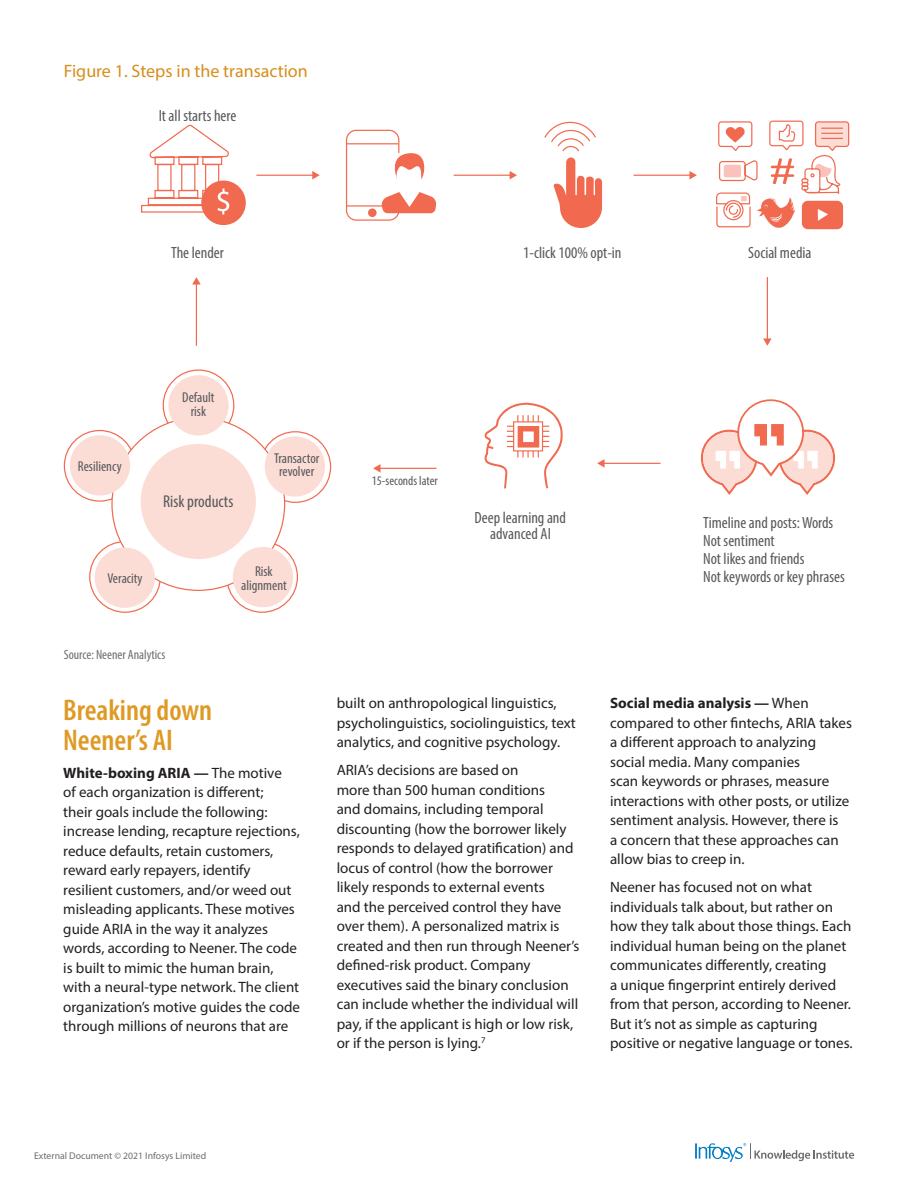
<style>
.page{position:relative;width:918px;height:1188px;background:#fff}
.page>*{position:absolute;margin:0;border:0;box-sizing:border-box;transform-origin:0 0}
.t1{font:600 condensed 30px/30px "Myriad Pro";color:#df9a25}
.t2{font:18px "Myriad Pro";color:#d88d1a}
.t3{font:condensed 17.25px "Myriad Pro";color:#57585a}
.t4{font:condensed 16.35px/18px "Myriad Pro";color:#57585a;text-align:center}
.t5{font:15px/19.5px "Myriad Pro";color:#231f20}
.t6{font:condensed 14.25px/13.8px "Myriad Pro";color:#57585a;text-align:center}
.t7{font:condensed 13.5px "Myriad Pro";color:#6c6d70}
.t8{font:condensed 13.05px "Myriad Pro";color:#57585a}
.t9{font:9.75px "Myriad Pro";color:#6c6d70}
.s1{font-weight:700}
</style>
<div class="page">
<svg style="left:695px;top:1143px;width:159px;height:19px"></svg>
<div style="left:201px;top:181px;width:45px;height:44px;background:#f16a4f;border-radius:50%"></div>
<svg style="left:141px;top:124px;width:90px;height:91px"></svg>
<div style="left:346px;top:130px;width:53px;height:91px;border:1px solid #f16a4f;border-radius:10px"></div>
<hr style="left:347px;top:143px;width:51px;height:1px;background:#f16a4f">
<hr style="left:347px;top:205px;width:51px;height:2px;background:#f16a4f">
<div style="left:368px;top:209px;width:9px;height:8px;background:#f16a4f;border-radius:50%"></div>
<svg style="left:394px;top:151px;width:31px;height:28px"></svg>
<svg style="left:381px;top:192px;width:56px;height:21px"></svg>
<svg style="left:544px;top:121px;width:58px;height:107px"></svg>
<svg style="left:701px;top:399px;width:134px;height:96px"></svg>
<svg style="left:485px;top:403px;width:78px;height:85px"></svg>
<svg style="left:64px;top:369px;width:268px;height:244px"></svg>
<div style="left:112px;top:418px;width:173px;height:172px;background:#fff;border-radius:50%"></div>
<div style="left:168px;top:375px;width:61px;height:60px;background:#fbddd6;border-radius:50%"></div>
<div style="left:141px;top:444px;width:115px;height:115px;background:#fbddd6;border-radius:50%"></div>
<div style="left:265px;top:436px;width:60px;height:61px;background:#fbddd6;border-radius:50%"></div>
<div style="left:233px;top:547px;width:60px;height:60px;background:#fbddd6;border-radius:50%"></div>
<div style="left:95px;top:548px;width:60px;height:60px;background:#fbddd6;border-radius:50%"></div>
<div style="left:70px;top:435px;width:60px;height:61px;background:#fbddd6;border-radius:50%"></div>
<hr style="left:256px;top:175px;width:58px;height:1px;background:#f16a4f">
<svg style="left:312px;top:171px;width:8px;height:8px"></svg>
<hr style="left:454px;top:175px;width:57px;height:1px;background:#f16a4f">
<svg style="left:510px;top:171px;width:7px;height:8px"></svg>
<hr style="left:634px;top:175px;width:57px;height:1px;background:#f16a4f">
<svg style="left:689px;top:171px;width:8px;height:8px"></svg>
<hr style="left:603px;top:463px;width:57px;height:1px;background:#f16a4f">
<svg style="left:597px;top:459px;width:8px;height:9px"></svg>
<hr style="left:379px;top:468px;width:57px;height:1px;background:#f16a4f">
<svg style="left:373px;top:464px;width:8px;height:9px"></svg>
<hr style="left:196px;top:283px;width:1px;height:63px;background:#f16a4f">
<svg style="left:192px;top:277px;width:9px;height:8px"></svg>
<hr style="left:767px;top:277px;width:1px;height:63px;background:#f16a4f">
<svg style="left:763px;top:338px;width:9px;height:8px"></svg>
<svg style="left:716px;top:120px;width:134px;height:110px"></svg>
<p class="t2" style="left:64px;top:60px;width:246px">Figure 1. Steps in the transaction</p>
<p class="t4" style="left:159px;top:106px;width:79px">It all starts here</p>
<p class="t4" style="left:171px;top:244px;width:54px">The lender</p>
<p class="t4" style="left:523px;top:244px;width:100px">1-click 100% opt-in</p>
<p class="t4" style="left:748px;top:244px;width:65px">Social media</p>
<p class="t6" style="left:78px;top:459px;width:45px">Resiliency</p>
<p class="t6" style="left:182px;top:390px;width:34px">Default risk</p>
<p class="t3" style="left:163px;top:491px;width:72px">Risk products</p>
<p class="t6" style="left:274px;top:451px;width:47px">Transactor revolver</p>
<p class="t6" style="left:107px;top:571px;width:37px">Veracity</p>
<p class="t6" style="left:241px;top:564px;width:47px">Risk alignment</p>
<p class="t8" style="left:372px;top:472px;width:67px">15-seconds later</p>
<p class="t4" style="left:475px;top:509px;width:93px;line-height:16.4px">Deep learning and advanced AI</p>
<p class="t4" style="left:703px;top:514px;width:143px;text-align:left">Timeline and posts: Words<br>Not sentiment<br>Not likes and friends<br>Not keywords or key phrases</p>
<p class="t7" style="left:64px;top:647px;width:103px">Source: Neener Analytics</p>
<h1 class="t1" style="left:63px;top:695px;width:150px">Breaking down<br>Neener’s AI</h1>
<p class="t5" style="left:63px;top:763px;width:238px"><span class="s1">White-boxing ARIA —</span> The motive<br>of each organization is different;<br>their goals include the following: increase lending, recapture rejections, reduce defaults, retain customers, reward early repayers, identify resilient customers, and/or weed out misleading applicants. These motives guide ARIA in the way it analyzes words, according to Neener. The code is built to mimic the human brain, with a neural-type network. The client organization’s motive guides the code through millions of neurons that are</p>
<p class="t5" style="left:337px;top:693px;width:241px">built on anthropological linguistics, psycholinguistics, sociolinguistics, text analytics, and cognitive psychology.</p>
<p class="t5" style="left:337px;top:760px;width:244px">ARIA’s decisions are based on<br>more than 500 human conditions<br>and domains, including temporal discounting (how the borrower likely responds to delayed gratification) and locus of control (how the borrower likely responds to external events<br>and the perceived control they have over them). A personalized matrix is created and then run through Neener’s defined-risk product. Company executives said the binary conclusion can include whether the individual will pay, if the applicant is high or low risk, or if the person is lying.<sup>7</sup></p>
<p class="t5" style="left:610px;top:693px;width:243px"><span class="s1">Social media analysis —</span> When compared to other fintechs, ARIA takes a different approach to analyzing social media. Many companies<br>scan keywords or phrases, measure interactions with other posts, or utilize sentiment analysis. However, there is<br>a concern that these approaches can allow bias to creep in.</p>
<p class="t5" style="left:610px;top:877px;width:244px">Neener has focused not on what individuals talk about, but rather on how they talk about those things. Each individual human being on the planet communicates differently, creating<br>a unique fingerprint entirely derived from that person, according to Neener.<br>But it’s not as simple as capturing positive or negative language or tones.</p>
<p class="t9" style="left:34px;top:1150px;width:174px">External Document © 2021 Infosys Limited</p>
</div>
